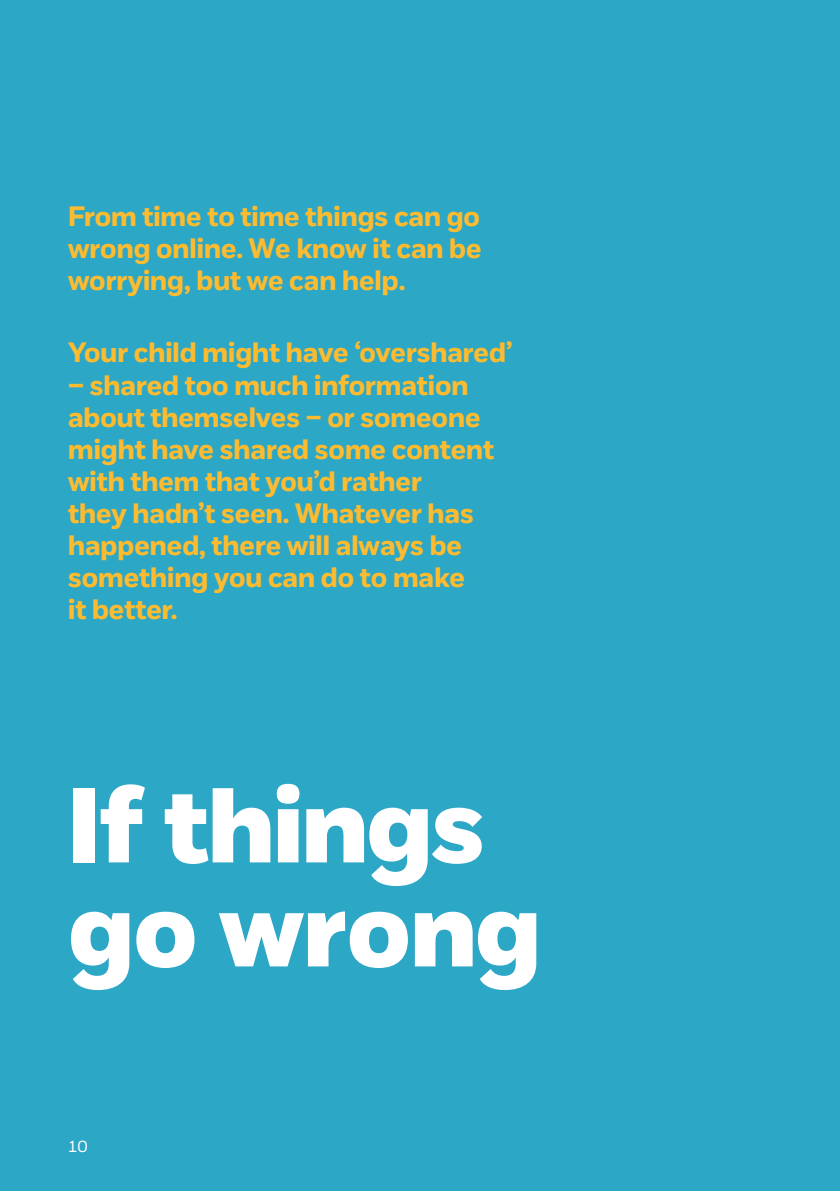
<style>
.page{position:relative;width:840px;height:1191px;background:#fff}
.page>*{position:absolute;margin:0;border:0;box-sizing:border-box;transform-origin:0 0}
.t1{font:106px/104px "NSPCC Headline";color:#fff}
.t2{font:700 28px/32px "NSPCC";color:#fdbb30;text-align:justify}
.t3{font:16px "NSPCC";color:#fff}
</style>
<div class="page">
<div style="left:0;top:0;width:839px;height:1191px;background:#2da7c6"></div>
<p class="t2" style="left:68px;top:200px;width:415px">From time to time things can go wrong online. We know it can be worrying, but we can help.</p>
<p class="t2" style="left:68px;top:336px;width:445px">Your child might have ‘overshared’</p>
<p class="t2" style="left:68px;top:368px;width:427px;text-align:left">– shared too much information about themselves – or someone might have shared some content with them that you’d rather<br>they hadn’t seen. Whatever has happened, there will always be something you can do to make<br>it better.</p>
<h1 class="t1" style="left:68px;top:773px;width:473px">If things go wrong</h1>
<p class="t3" style="left:68px;top:1136px;width:21px">10</p>
</div>
